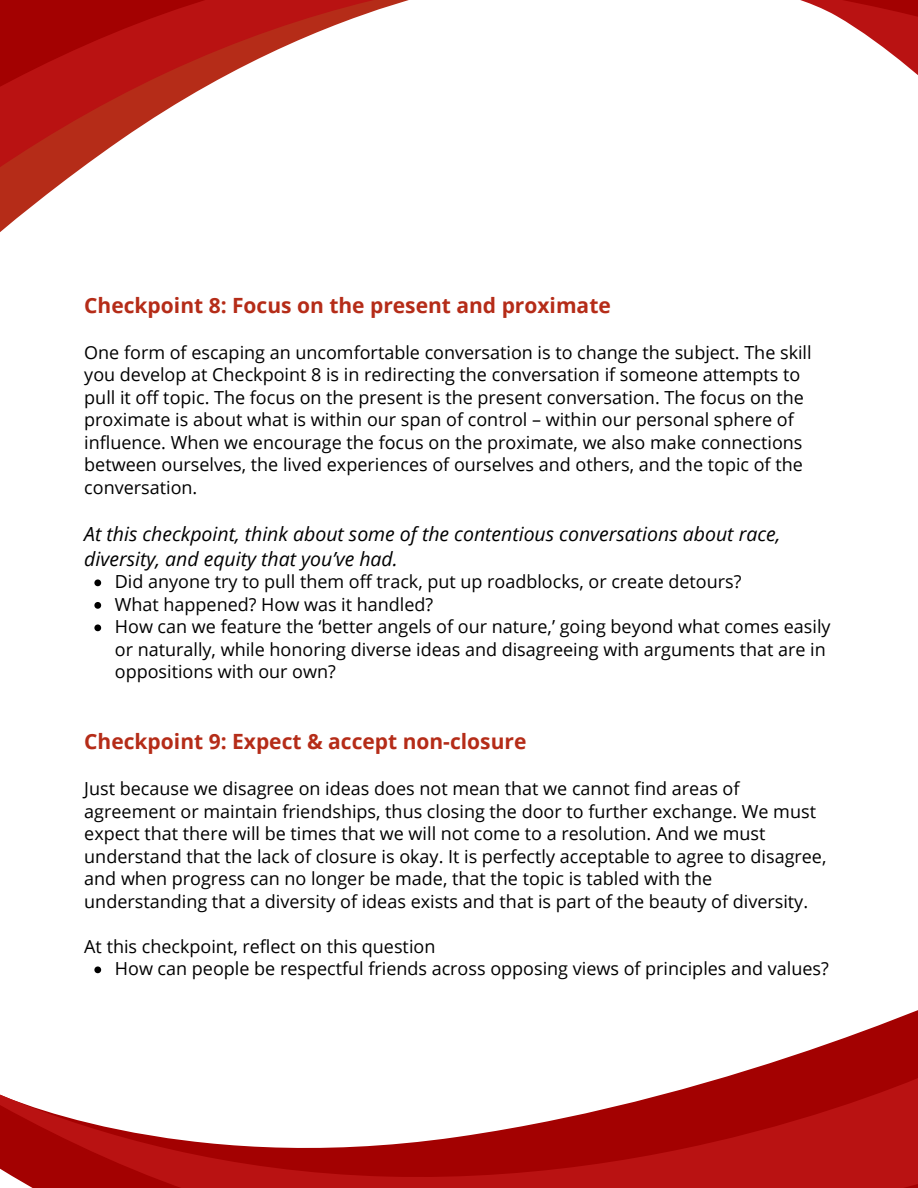
<style>
.page{position:relative;width:918px;height:1188px;background:#fff}
.page>*{position:absolute;margin:0;border:0;box-sizing:border-box;transform-origin:0 0}
.t1{font:700 21px "Open Sans";color:#b52c18}
.t2{font:italic 19.5px/24.8px "Open Sans";color:#000}
.t3{font:18px/22.5px "Open Sans";color:#000}
</style>
<div class="page">
<svg style="left:0;top:969px;width:918px;height:219px"></svg>
<svg style="left:0;top:0;width:918px;height:232px"></svg>
<svg style="left:94px;top:579px;width:7px;height:7px"></svg>
<svg style="left:94px;top:602px;width:7px;height:7px"></svg>
<svg style="left:94px;top:624px;width:7px;height:7px"></svg>
<svg style="left:94px;top:966px;width:7px;height:7px"></svg>
<p class="t1" style="left:84px;top:290px;width:528px">Checkpoint 8: Focus on the present and proximate</p>
<p class="t3" style="left:84px;top:341px;width:729px">One form of escaping an uncomfortable conversation is to change the subject. The skill you develop at Checkpoint 8 is in redirecting the conversation if someone attempts to pull it off topic. The focus on the present is the present conversation. The focus on the proximate is about what is within our span of control – within our personal sphere of influence. When we encourage the focus on the proximate, we also make connections between ourselves, the lived experiences of ourselves and others, and the topic of the conversation.</p>
<p class="t2" style="left:84px;top:521px;width:698px">At this checkpoint, think about some of the contentious conversations about race, diversity, and equity that you’ve had.</p>
<p class="t3" style="left:115px;top:570px;width:717px">Did anyone try to pull them off track, put up roadblocks, or create detours?<br>What happened? How was it handled?<br>How can we feature the ‘better angels of our nature,’ going beyond what comes easily or naturally, while honoring diverse ideas and disagreeing with arguments that are in oppositions with our own?</p>
<p class="t1" style="left:84px;top:727px;width:444px">Checkpoint 9: Expect &amp; accept non-closure</p>
<p class="t3" style="left:84px;top:777px;width:744px">Just because we disagree on ideas does not mean that we cannot find areas of agreement or maintain friendships, thus closing the door to further exchange. We must expect that there will be times that we will not come to a resolution. And we must understand that the lack of closure is okay. It is perfectly acceptable to agree to disagree, and when progress can no longer be made, that the topic is tabled with the understanding that a diversity of ideas exists and that is part of the beauty of diversity.</p>
<p class="t3" style="left:84px;top:935px;width:353px">At this checkpoint, reflect on this question</p>
<p class="t3" style="left:115px;top:957px;width:716px">How can people be respectful friends across opposing views of principles and values?</p>
</div>
